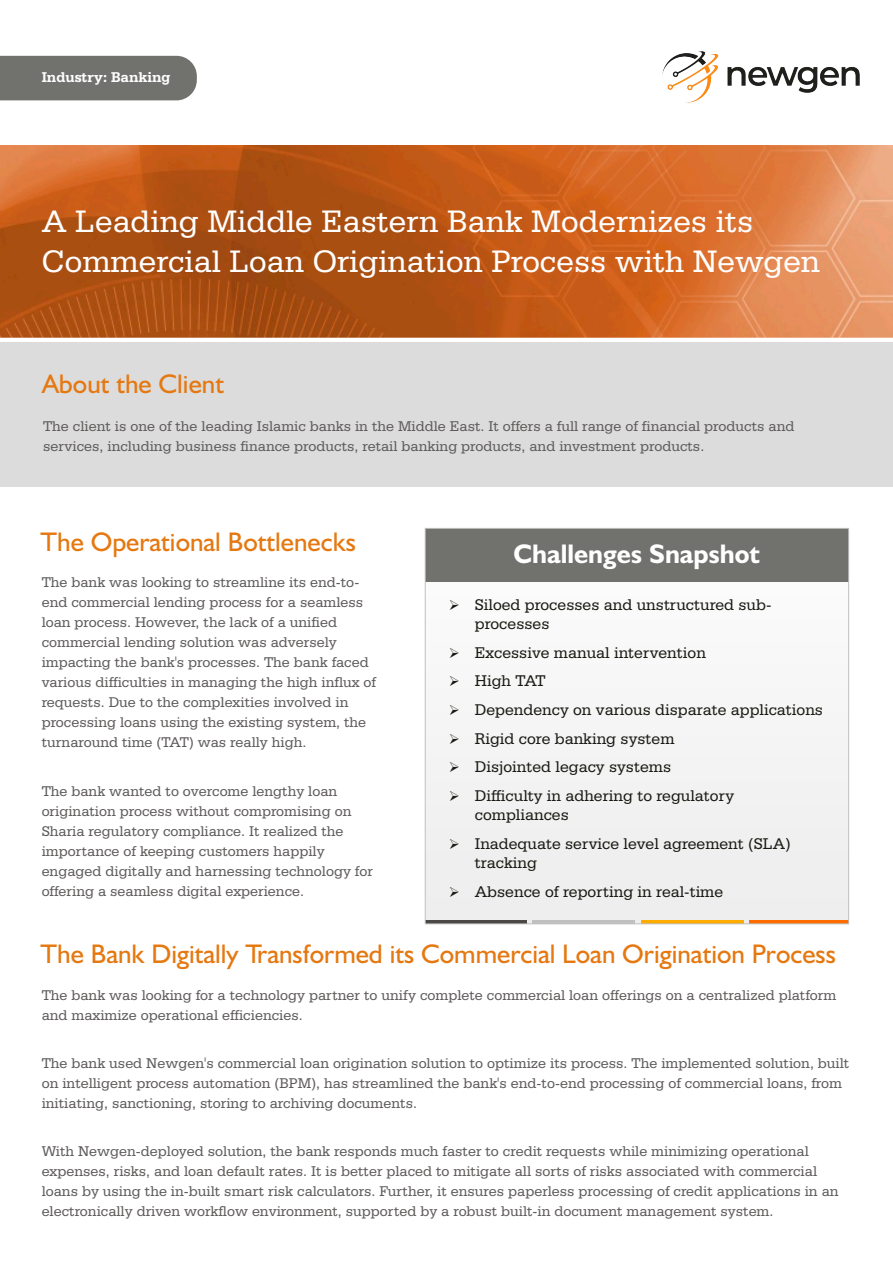
<style>
.page{position:relative;width:893px;height:1263px;background:#fff}
.page>*{position:absolute;margin:0;border:0;box-sizing:border-box;transform-origin:0 0}
.t1{font:33px/39.6px "Serifa BT";color:#fff}
.t2{font:27px "Humanist 521 BT";color:#e57810}
.t3{font:700 27px "Humanist 521 BT";color:#fff}
.t4{font:16.5px/19.2px "Serifa BT";color:#1b1b15}
.t5{font:15px/20px "Serifa BT";color:#5f5b5b}
.t6{font:700 15px "Serifa BT";color:#fff}
</style>
<div class="page">
<img style="left:0;top:145px;width:893px;height:193px">
<div style="left:0;top:56px;width:197px;height:44px;background:#71716d"></div>
<div style="left:0;top:343px;width:893px;height:144px;background:#dcdcdc"></div>
<div style="left:425px;top:528px;width:424px;height:396px;background:#f4f4f4"></div>
<div style="left:425px;top:528px;width:424px;height:53px;background:#71716d"></div>
<hr style="left:749px;top:921px;width:100px;height:3px;background:#ff6d00">
<hr style="left:641px;top:921px;width:102px;height:3px;background:#ffac00">
<hr style="left:533px;top:921px;width:102px;height:3px;background:#c0c0c0">
<hr style="left:425px;top:921px;width:102px;height:3px;background:#4c4845">
<img style="left:663px;top:51px;width:196px;height:51px">
<p class="t6" style="left:42px;top:71px;width:130px">Industry: Banking</p>
<h1 class="t1" style="left:42px;top:204px;width:780px">A Leading Middle Eastern Bank Modernizes its<br>Commercial Loan Origination Process with Newgen</h1>
<h2 class="t2" style="left:42px;top:373px;width:183px">About the Client</h2>
<p class="t5" style="left:43px;top:417px;width:753px">The client is one of the leading Islamic banks in the Middle East. It offers a full range of financial products and services, including business finance products, retail banking products, and investment products.</p>
<h2 class="t2" style="left:41px;top:530px;width:317px">The Operational Bottlenecks</h2>
<p class="t5" style="left:42px;top:573px;width:336px">The bank was looking to streamline its end-to&shy;end commercial lending process for a seamless loan process. However, the lack of a unified commercial lending solution was adversely impacting the bank's processes. The bank faced various difficulties in managing the high influx of requests. Due to the complexities involved in processing loans using the existing system, the turnaround time (TAT) was really high.</p>
<p class="t5" style="left:42px;top:782px;width:333px">The bank wanted to overcome lengthy loan origination process without compromising on Sharia regulatory compliance. It realized the importance of keeping customers happily engaged digitally and harnessing technology for offering a seamless digital experience.</p>
<h2 class="t3" style="left:514px;top:542px;width:248px">Challenges Snapshot</h2>
<p class="t4" style="left:475px;top:596px;width:298px;text-indent:-26px">➢ Siloed processes and unstructured sub&shy;processes</p>
<p class="t4" style="left:449px;top:644px;width:259px">➢ Excessive manual intervention</p>
<p class="t4" style="left:449px;top:672px;width:98px">➢ High TAT</p>
<p class="t4" style="left:449px;top:701px;width:376px">➢ Dependency on various disparate applications</p>
<p class="t4" style="left:449px;top:730px;width:227px">➢ Rigid core banking system</p>
<p class="t4" style="left:449px;top:758px;width:224px">➢ Disjointed legacy systems</p>
<p class="t4" style="left:475px;top:787px;width:261px;text-indent:-26px">➢ Difficulty in adhering to regulatory compliances</p>
<p class="t4" style="left:475px;top:835px;width:317px;text-indent:-26px">➢ Inadequate service level agreement (SLA) tracking</p>
<p class="t4" style="left:449px;top:883px;width:276px">➢ Absence of reporting in real-time</p>
<h2 class="t2" style="left:41px;top:943px;width:797px">The Bank Digitally Transformed its Commercial Loan Origination Process</h2>
<p class="t5" style="left:42px;top:986px;width:796px">The bank was looking for a technology partner to unify complete commercial loan offerings on a centralized platform and maximize operational efficiencies.</p>
<p class="t5" style="left:42px;top:1054px;width:809px">The bank used Newgen's commercial loan origination solution to optimize its process. The implemented solution, built on intelligent process automation (BPM), has streamlined the bank's end-to-end processing of commercial loans, from initiating, sanctioning, storing to archiving documents.</p>
<p class="t5" style="left:42px;top:1142px;width:798px">With Newgen-deployed solution, the bank responds much faster to credit requests while minimizing operational expenses, risks, and loan default rates. It is better placed to mitigate all sorts of risks associated with commercial loans by using the in-built smart risk calculators. Further, it ensures paperless processing of credit applications in an electronically driven workflow environment, supported by a robust built-in document management system.</p>
</div>
